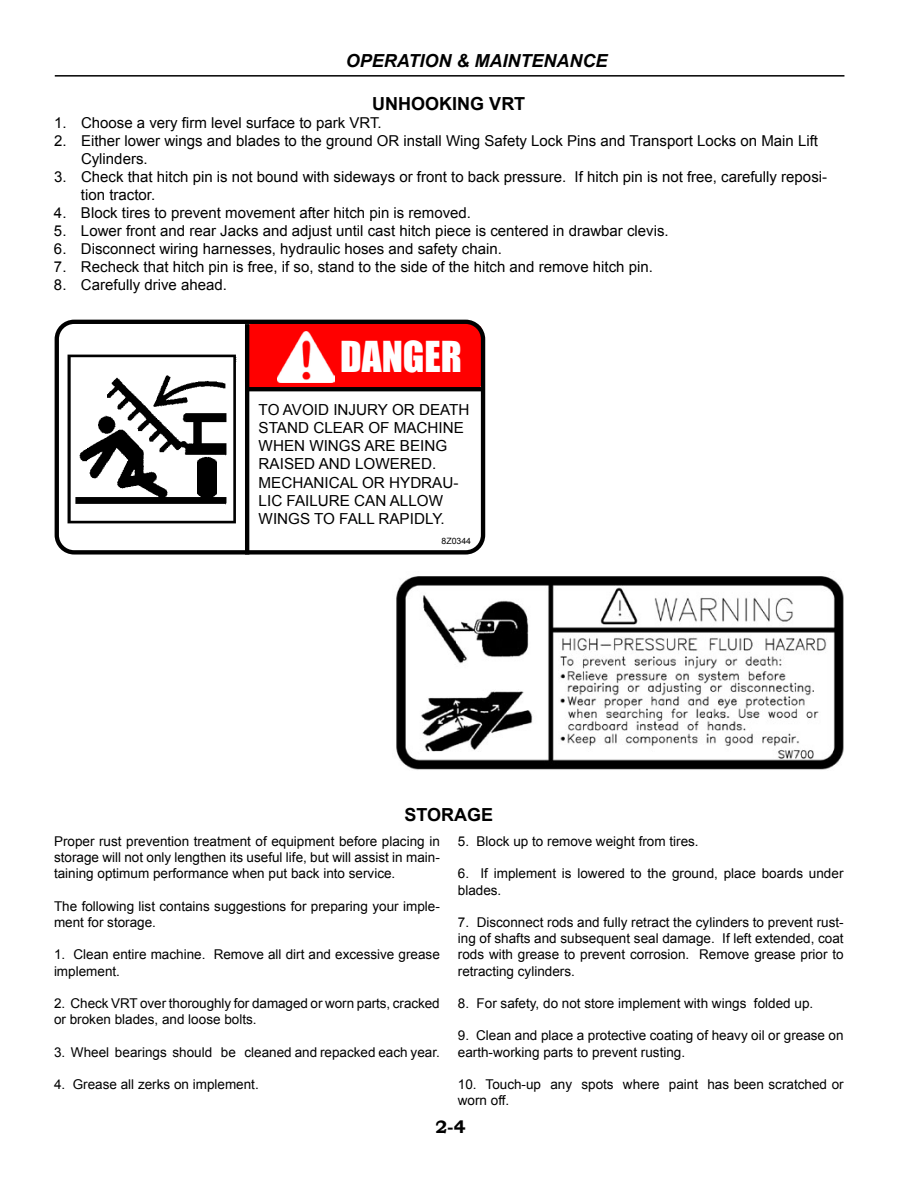
<style>
.page{position:relative;width:918px;height:1188px;background:#fff}
.page>*{position:absolute;margin:0;border:0;box-sizing:border-box;transform-origin:0 0}
.t1{font:39.15px "Impact";color:#fff}
.t2{font:italic 700 18px "Arial";color:#000}
.t3{font:700 18px "Arial";color:#000}
.t4{font:700 18px "Bookman Old Style";color:#000}
.t5{font:15.15px/18.3px "Arial";color:#000}
.t6{font:15px/18px "Arial";color:#000}
.t7{font:13.5px/16.2px "Arial";color:#000}
.t8{font:8.7px "Arial";color:#000}
</style>
<div class="page">
<img style="left:396px;top:576px;width:448px;height:194px">
<svg style="left:55px;top:320px;width:430px;height:235px"></svg>
<img style="left:68px;top:354px;width:169px;height:170px">
<hr style="left:245px;top:324px;width:4px;height:231px;background:#000">
<hr style="left:247px;top:387px;width:235px;height:4px;background:#000">
<img style="left:277px;top:331px;width:57px;height:51px">
<hr style="left:55px;top:75px;width:789px;height:2px;background:#000">
<h2 class="t2" style="left:346px;top:49px;width:263px">OPERATION &amp; MAINTENANCE</h2>
<h2 class="t3" style="left:372px;top:91px;width:154px">UNHOOKING VRT</h2>
<p class="t6" style="left:54px;top:114px;width:329px">1. Choose a very firm level surface to park VRT.</p>
<p class="t6" style="left:81px;top:132px;width:739px;text-indent:-27px">2. Either lower wings and blades to the ground OR install Wing Safety Lock Pins and Transport Locks on Main Lift<br>Cylinders.</p>
<p class="t6" style="left:81px;top:168px;width:748px;text-indent:-27px">3. Check that hitch pin is not bound with sideways or front to back pressure. If hitch pin is not free, carefully reposi&shy;tion tractor.</p>
<p class="t6" style="left:54px;top:204px;width:419px">4. Block tires to prevent movement after hitch pin is removed.</p>
<p class="t6" style="left:54px;top:222px;width:616px">5. Lower front and rear Jacks and adjust until cast hitch piece is centered in drawbar clevis.</p>
<p class="t6" style="left:54px;top:240px;width:450px">6. Disconnect wiring harnesses, hydraulic hoses and safety chain.</p>
<p class="t6" style="left:54px;top:258px;width:600px">7. Recheck that hitch pin is free, if so, stand to the side of the hitch and remove hitch pin.</p>
<p class="t6" style="left:54px;top:276px;width:174px">8. Carefully drive ahead.</p>
<h1 class="t1" style="left:340px;top:327px;width:123px">DANGER</h1>
<p class="t5" style="left:259px;top:400px;width:212px">TO AVOID INJURY OR DEATH<br>STAND CLEAR OF MACHINE<br>WHEN WINGS ARE BEING<br>RAISED AND LOWERED.<br>MECHANICAL OR HYDRAU-<br>LIC FAILURE CAN ALLOW<br>WINGS TO FALL RAPIDLY.</p>
<p class="t8" style="left:442px;top:535px;width:31px">8Z0344</p>
<h2 class="t3" style="left:404px;top:803px;width:90px">STORAGE</h2>
<p class="t7" style="left:54px;top:833px;width:387px;text-align:justify">Proper rust prevention treatment of equipment before placing in storage will not only lengthen its useful life, but will assist in main&shy;taining optimum performance when put back into service.</p>
<p class="t7" style="left:54px;top:898px;width:387px">The following list contains suggestions for preparing your imple&shy;ment for storage.</p>
<p class="t7" style="left:54px;top:947px;width:387px">1. Clean entire machine. Remove all dirt and excessive grease implement.</p>
<p class="t7" style="left:54px;top:995px;width:387px">2. Check VRT over thoroughly for damaged or worn parts, cracked or broken blades, and loose bolts.</p>
<p class="t7" style="left:54px;top:1044px;width:387px">3. Wheel bearings should be cleaned and repacked each year.</p>
<p class="t7" style="left:54px;top:1076px;width:206px">4. Grease all zerks on implement.</p>
<p class="t7" style="left:458px;top:833px;width:242px">5. Block up to remove weight from tires.</p>
<p class="t7" style="left:458px;top:866px;width:387px">6. If implement is lowered to the ground, place boards under blades.</p>
<p class="t7" style="left:458px;top:914px;width:387px;text-align:justify">7. Disconnect rods and fully retract the cylinders to prevent rust&shy;ing of shafts and subsequent seal damage. If left extended, coat rods with grease to prevent corrosion. Remove grease prior to retracting cylinders.</p>
<p class="t7" style="left:458px;top:995px;width:357px">8. For safety, do not store implement with wings folded up.</p>
<p class="t7" style="left:458px;top:1028px;width:387px">9. Clean and place a protective coating of heavy oil or grease on earth-working parts to prevent rusting.</p>
<p class="t7" style="left:458px;top:1076px;width:387px">10. Touch-up any spots where paint has been scratched or worn off.</p>
<h2 class="t4" style="left:435px;top:1114px;width:32px">2-4</h2>
</div>
